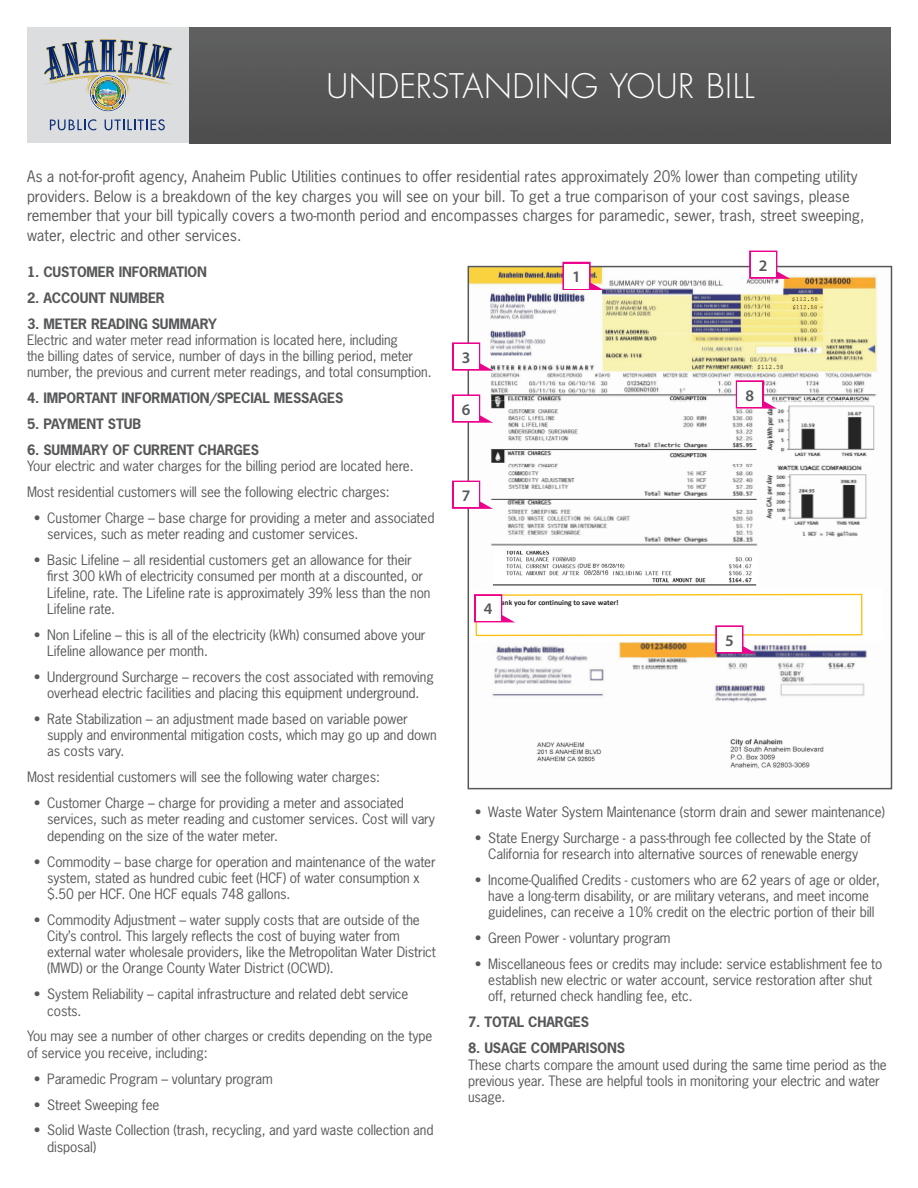
<style>
.page{position:relative;width:918px;height:1188px;background:#fff}
.page>*{position:absolute;margin:0;border:0;box-sizing:border-box;transform-origin:0 0}
.t1{font:300 33px "Futura Std";letter-spacing:.015em;color:#fff}
.t2{font:600 16.2px "Myriad Pro";color:#57585a}
.t3{font:15px/19.5px "News Gothic Std";color:#57585a}
.t4{font:13.5px/16.2px "News Gothic Std";letter-spacing:-.01em;color:#57585a}
.t5{font:700 13.5px "News Gothic Std";letter-spacing:-.01em;color:#57585a}
.t6{font:700 7.5px "Calibri";letter-spacing:-.005em;color:#231f20}
</style>
<div class="page">
<img style="left:189px;top:27px;width:702px;height:116px">
<div style="left:27px;top:27px;width:162px;height:116px;background:#dcdddf"></div>
<svg style="left:50px;top:119px;width:46px;height:11px"></svg>
<svg style="left:105px;top:119px;width:60px;height:11px"></svg>
<img style="left:43px;top:40px;width:130px;height:71px">
<img style="left:471px;top:269px;width:407px;height:500px">
<img style="left:493px;top:550px;width:265px;height:37px">
<img style="left:752px;top:362px;width:34px;height:10px">
<img style="left:789px;top:294px;width:34px;height:17px">
<div style="left:468px;top:266px;width:424px;height:523px;border:2px solid #57585a"></div>
<svg style="left:562px;top:262px;width:42px;height:28px"></svg>
<div style="left:564px;top:264px;width:25px;height:25px;background:#fff"></div>
<svg style="left:749px;top:251px;width:41px;height:28px"></svg>
<div style="left:751px;top:252px;width:25px;height:25px;background:#fff"></div>
<svg style="left:452px;top:342px;width:41px;height:29px"></svg>
<div style="left:454px;top:344px;width:25px;height:25px;background:#fff"></div>
<svg style="left:452px;top:394px;width:41px;height:29px"></svg>
<div style="left:454px;top:396px;width:25px;height:25px;background:#fff"></div>
<svg style="left:452px;top:481px;width:41px;height:28px"></svg>
<div style="left:454px;top:482px;width:25px;height:25px;background:#fff"></div>
<svg style="left:736px;top:380px;width:41px;height:29px"></svg>
<div style="left:737px;top:382px;width:25px;height:25px;background:#fff"></div>
<svg style="left:474px;top:588px;width:404px;height:66px"></svg>
<div style="left:717px;top:627px;width:25px;height:25px;background:#fff"></div>
<h1 class="t1" style="left:326px;top:66px;width:430px">UNDERSTANDING YOUR BILL</h1>
<p class="t3" style="left:27px;top:167px;width:839px">As a not-for-profit agency, Anaheim Public Utilities continues to offer residential rates approximately 20% lower than competing utility providers. Below is a breakdown of the key charges you will see on your bill. To get a true comparison of your cost savings, please remember that your bill typically covers a two-month period and encompasses charges for paramedic, sewer, trash, street sweeping, water, electric and other services.</p>
<p class="t5" style="left:27px;top:263px;width:182px">1. CUSTOMER INFORMATION</p>
<p class="t5" style="left:27px;top:289px;width:139px">2. ACCOUNT NUMBER</p>
<p class="t5" style="left:27px;top:315px;width:191px">3. METER READING SUMMARY</p>
<p class="t4" style="left:27px;top:332px;width:406px">Electric and water meter read information is located here, including<br>the billing dates of service, number of days in the billing period, meter number, the previous and current meter readings, and total consumption.</p>
<p class="t5" style="left:27px;top:389px;width:318px">4. IMPORTANT INFORMATION/SPECIAL MESSAGES</p>
<p class="t5" style="left:27px;top:415px;width:116px">5. PAYMENT STUB</p>
<p class="t5" style="left:27px;top:441px;width:234px">6. SUMMARY OF CURRENT CHARGES</p>
<p class="t4" style="left:27px;top:453px;width:388px;line-height:26px">Your electric and water charges for the billing period are located here.<br>Most residential customers will see the following electric charges:</p>
<p class="t4" style="left:47px;top:510px;width:389px;text-indent:-14px">• Customer Charge – base charge for providing a meter and associated services, such as meter reading and customer services.</p>
<p class="t4" style="left:47px;top:552px;width:385px;text-indent:-14px">• Basic Lifeline – all residential customers get an allowance for their first 300 kWh of electricity consumed per month at a discounted, or Lifeline, rate. The Lifeline rate is approximately 39% less than the non Lifeline rate.</p>
<p class="t4" style="left:47px;top:626px;width:380px;text-indent:-14px">• Non Lifeline – this is all of the electricity (kWh) consumed above your<br>Lifeline allowance per month.</p>
<p class="t4" style="left:34px;top:669px;width:402px;text-align:center">• Underground Surcharge – recovers the cost associated with removing overhead electric facilities and placing this equipment underground.</p>
<p class="t4" style="left:47px;top:711px;width:391px;text-indent:-14px">• Rate Stabilization – an adjustment made based on variable power supply and environmental mitigation costs, which may go up and down as costs vary.</p>
<p class="t4" style="left:27px;top:769px;width:354px">Most residential customers will see the following water charges:</p>
<p class="t4" style="left:47px;top:795px;width:389px;text-indent:-14px">• Customer Charge – charge for providing a meter and associated services, such as meter reading and customer services. Cost will vary depending on the size of the water meter.</p>
<p class="t4" style="left:47px;top:853px;width:390px;text-indent:-14px">• Commodity – base charge for operation and maintenance of the water system, stated as hundred cubic feet (HCF) of water consumption x $.50 per HCF. One HCF equals 748 gallons.</p>
<p class="t4" style="left:47px;top:912px;width:390px;text-indent:-14px">• Commodity Adjustment – water supply costs that are outside of the City’s control. This largely reflects the cost of buying water from external water wholesale providers, like the Metropolitan Water District (MWD) or the Orange County Water District (OCWD).</p>
<p class="t4" style="left:47px;top:986px;width:363px;text-indent:-14px">• System Reliability – capital infrastructure and related debt service costs.</p>
<p class="t4" style="left:27px;top:1028px;width:407px">You may see a number of other charges or credits depending on the type of service you receive, including:</p>
<p class="t4" style="left:34px;top:1070px;width:241px">• Paramedic Program – voluntary program</p>
<p class="t4" style="left:34px;top:1096px;width:127px">• Street Sweeping fee</p>
<p class="t4" style="left:47px;top:1122px;width:388px;text-indent:-14px">• Solid Waste Collection (trash, recycling, and yard waste collection and disposal)</p>
<p class="t2" style="left:759px;top:255px;width:10px">2</p>
<p class="t2" style="left:572px;top:266px;width:10px">1</p>
<p class="t2" style="left:462px;top:347px;width:10px">3</p>
<p class="t2" style="left:746px;top:385px;width:10px">8</p>
<p class="t2" style="left:462px;top:399px;width:10px">6</p>
<p class="t2" style="left:462px;top:485px;width:10px">7</p>
<p class="t6" style="left:493px;top:597px;width:127px">Thank you for continuing to save water!</p>
<p class="t2" style="left:484px;top:599px;width:10px">4</p>
<p class="t2" style="left:725px;top:630px;width:10px">5</p>
<p class="t4" style="left:475px;top:803px;width:412px">• Waste Water System Maintenance (storm drain and sewer maintenance)</p>
<p class="t4" style="left:475px;top:829px;width:398px;text-align:center">• State Energy Surcharge - a pass-through fee collected by the State of<br>California for research into alternative sources of renewable energy</p>
<p class="t4" style="left:475px;top:872px;width:407px;text-align:center">• Income-Qualified Credits - customers who are 62 years of age or older, have a long-term disability, or are military veterans, and meet income guidelines, can receive a 10% credit on the electric portion of their bill</p>
<p class="t4" style="left:475px;top:930px;width:197px">• Green Power - voluntary program</p>
<p class="t4" style="left:488px;top:956px;width:396px;text-indent:-14px">• Miscellaneous fees or credits may include: service establishment fee to establish new electric or water account, service restoration after shut off, returned check handling fee, etc.</p>
<p class="t5" style="left:468px;top:1013px;width:123px">7. TOTAL CHARGES</p>
<p class="t5" style="left:468px;top:1039px;width:159px">8. USAGE COMPARISONS</p>
<p class="t4" style="left:468px;top:1056px;width:420px">These charts compare the amount used during the same time period as the previous year. These are helpful tools in monitoring your electric and water usage.</p>
</div>
